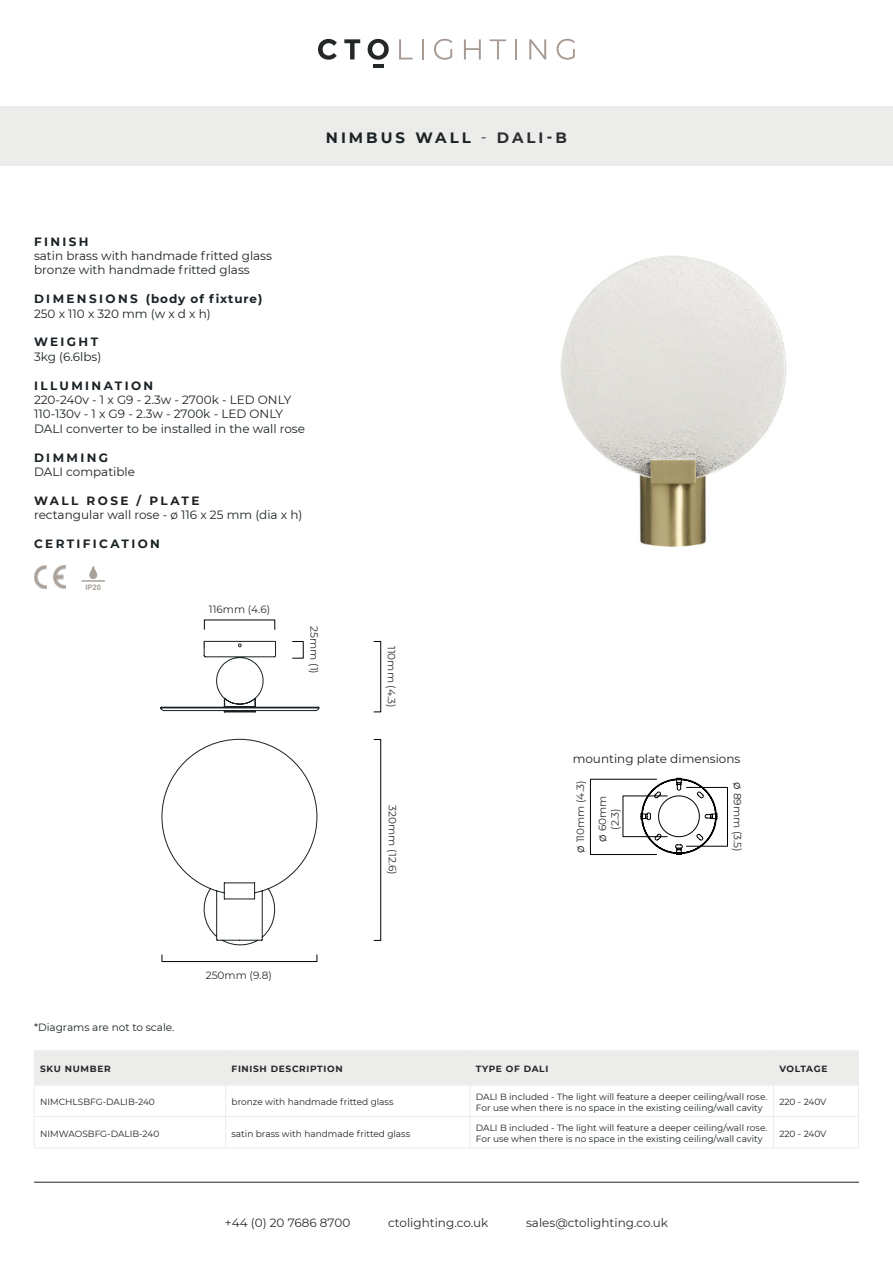
<style>
.page{position:relative;width:893px;height:1263px;background:#fff}
.page>*{position:absolute;margin:0;border:0;box-sizing:border-box;transform-origin:0 0}
.t1{font:700 15px "Montserrat";letter-spacing:.2em;color:#1a2226}
.t2{font:12px/14.4px "Montserrat";color:#1a2226}
.t3{font:12px/14.4px "Montserrat";color:#231f20}
.t4{font:12px "Montserrat";color:#2a2c2e}
.t5{font:700 12px "Montserrat";letter-spacing:.2em;color:#1a2226}
.t6{font:700 12px "Montserrat";letter-spacing:.155em;color:#1a2226}
.t7{font:10.5px/21.9px "Montserrat";color:#2a2c2e;text-align:center}
.t8{font:10.5px "Montserrat";color:#1a2226}
.t9{font:9px/10.8px "Montserrat";color:#1a2226}
.t10{font:700 9px "Montserrat";letter-spacing:.075em;color:#242728}
.t11{font:700 7.65px "Arial";color:#a9a29a}
.s1{font-weight:400;color:#2a2c2e}
.s2{color:#2a2c2e}
.s3{font-weight:700}
.s4{color:#1a2226}
.s5{font-size:12px;color:#231f20}
</style>
<div class="page">
<hr style="left:34px;top:1182px;width:825px;height:1px;background:#242728">
<hr style="left:373px;top:64px;width:11px;height:4px;background:#242728">
<svg style="left:318px;top:39px;width:19px;height:21px"></svg>
<svg style="left:344px;top:39px;width:16px;height:20px"></svg>
<svg style="left:368px;top:39px;width:21px;height:21px"></svg>
<hr style="left:422px;top:39px;width:2px;height:20px;background:#a79a93">
<svg style="left:434px;top:39px;width:18px;height:21px"></svg>
<svg style="left:464px;top:39px;width:17px;height:20px"></svg>
<svg style="left:490px;top:39px;width:16px;height:20px"></svg>
<hr style="left:515px;top:39px;width:2px;height:20px;background:#a79a93">
<svg style="left:529px;top:39px;width:17px;height:20px"></svg>
<svg style="left:557px;top:39px;width:18px;height:21px"></svg>
<svg style="left:399px;top:39px;width:14px;height:20px"></svg>
<div style="left:0;top:106px;width:893px;height:60px;background:#ecedea"></div>
<img style="left:560px;top:255px;width:227px;height:293px">
<div style="left:35px;top:1050px;width:823px;height:35px;background:#ecedea"></div>
<hr style="left:34px;top:1050px;width:1px;height:35px;background:#ecedea">
<hr style="left:225px;top:1050px;width:1px;height:35px;background:#ecedea">
<hr style="left:470px;top:1050px;width:1px;height:35px;background:#ecedea">
<hr style="left:773px;top:1050px;width:1px;height:35px;background:#ecedea">
<hr style="left:858px;top:1050px;width:1px;height:35px;background:#ecedea">
<hr style="left:34px;top:1085px;width:192px;height:1px;background:#ecedea">
<hr style="left:34px;top:1085px;width:1px;height:31px;background:#ecedea">
<hr style="left:226px;top:1085px;width:244px;height:1px;background:#ecedea">
<hr style="left:225px;top:1085px;width:1px;height:31px;background:#ecedea">
<hr style="left:470px;top:1085px;width:303px;height:1px;background:#ecedea">
<hr style="left:470px;top:1085px;width:1px;height:31px;background:#ecedea">
<hr style="left:773px;top:1085px;width:86px;height:1px;background:#ecedea">
<hr style="left:773px;top:1085px;width:1px;height:31px;background:#ecedea">
<hr style="left:858px;top:1085px;width:1px;height:31px;background:#ecedea">
<hr style="left:34px;top:1116px;width:192px;height:1px;background:#ecedea">
<hr style="left:34px;top:1117px;width:1px;height:31px;background:#ecedea">
<hr style="left:226px;top:1116px;width:244px;height:1px;background:#ecedea">
<hr style="left:225px;top:1117px;width:1px;height:31px;background:#ecedea">
<hr style="left:470px;top:1116px;width:303px;height:1px;background:#ecedea">
<hr style="left:470px;top:1117px;width:1px;height:31px;background:#ecedea">
<hr style="left:773px;top:1116px;width:86px;height:1px;background:#ecedea">
<hr style="left:773px;top:1117px;width:1px;height:31px;background:#ecedea">
<hr style="left:858px;top:1117px;width:1px;height:31px;background:#ecedea">
<hr style="left:34px;top:1148px;width:192px;height:1px;background:#ecedea">
<hr style="left:226px;top:1148px;width:244px;height:1px;background:#ecedea">
<hr style="left:470px;top:1148px;width:303px;height:1px;background:#ecedea">
<hr style="left:773px;top:1148px;width:86px;height:1px;background:#ecedea">
<img style="left:34px;top:566px;width:32px;height:22px">
<div style="left:89px;top:571px;width:8px;height:8px;background:#a9a29a;border-radius:50%"></div>
<svg style="left:90px;top:566px;width:7px;height:7px"></svg>
<hr style="left:81px;top:580px;width:24px;height:2px;background:#a9a29a">
<div style="left:162px;top:954px;width:155px;height:8px;border:1px solid #000"></div>
<svg style="left:161px;top:738px;width:157px;height:208px"></svg>
<svg style="left:160px;top:641px;width:160px;height:72px"></svg>
<div style="left:590px;top:779px;width:67px;height:76px;border:1px solid #000"></div>
<div style="left:686px;top:787px;width:42px;height:59px;border:1px solid #000"></div>
<svg style="left:640px;top:778px;width:77px;height:77px"></svg>
<h1 class="t1" style="left:326px;top:127px;width:243px">NIMBUS WALL <span class="s1">-</span> <span class="s2">DALI-B</span></h1>
<h2 class="t5" style="left:34px;top:233px;width:56px">FINISH</h2>
<h2 class="t2" style="left:34px;top:248px;width:240px">satin brass with handmade fritted glass bronze with handmade fritted glass</h2>
<h2 class="t6" style="left:34px;top:290px;width:230px">DIMENSIONS (body of fixture)</h2>
<h2 class="t2" style="left:34px;top:306px;width:178px">250 x 110 x 320 mm (w x d x h)</h2>
<h2 class="t5" style="left:34px;top:333px;width:66px">WEIGHT</h2>
<h2 class="t2" style="left:34px;top:349px;width:69px">3kg (6.6lbs)</h2>
<h2 class="t5" style="left:34px;top:377px;width:121px">ILLUMINATION</h2>
<h2 class="t2" style="left:34px;top:392px;width:273px">220-240v - 1 x G9 - 2.3w - 2700k - LED ONLY<br>110-130v - 1 x G9 - 2.3w - 2700k - LED ONLY<br>DALI converter to be installed in the wall rose</h2>
<h2 class="t5" style="left:34px;top:449px;width:76px">DIMMING</h2>
<h2 class="t3" style="left:34px;top:464px;width:103px">DALI compatible</h2>
<h2 class="t3" style="left:34px;top:493px;width:270px"><span class="s3">WALL ROSE / PLATE<br></span>rectangular wall rose - ø <span class="s4">116 x 25 mm (dia x h)</span></h2>
<h2 class="t5" style="left:34px;top:535px;width:127px">CERTIFICATION</h2>
<p class="t11" style="left:85px;top:582px;width:17px">IP20</p>
<p class="t7" style="left:209px;top:598px;width:63px">116mm (4.6)</p>
<p class="t7" style="left:325px;top:626px;width:49px;rotate:90deg">25mm (1)</p>
<p class="t7" style="left:403px;top:646px;width:63px;rotate:90deg">110mm (4.3)</p>
<p class="t7" style="left:404px;top:805px;width:71px;rotate:90deg">320mm (12.6)</p>
<h2 class="t2" style="left:573px;top:751px;width:169px">mounting plate dimensions</h2>
<p class="t7" style="left:569px;top:853px;width:74px;rotate:-90deg"><span class="s5">ø</span> 110mm (4.3) <span class="s5">ø</span> 60mm</p>
<p class="t7" style="left:749px;top:782px;width:71px;rotate:90deg"><span class="s5">ø</span> 89mm (3.5)</p>
<p class="t7" style="left:604px;top:829px;width:23px;rotate:-90deg">(2.3)</p>
<p class="t7" style="left:206px;top:964px;width:68px">250mm (9.8)</p>
<p class="t8" style="left:34px;top:1020px;width:142px">*Diagrams are not to scale.</p>
<p class="t10" style="left:40px;top:1062px;width:72px">SKU NUMBER</p>
<p class="t10" style="left:232px;top:1062px;width:113px">FINISH DESCRIPTION</p>
<p class="t10" style="left:476px;top:1062px;width:74px">TYPE OF DALI</p>
<p class="t10" style="left:779px;top:1062px;width:50px">VOLTAGE</p>
<p class="t9" style="left:40px;top:1096px;width:116px">NIMCHLSBFG-DALIB-240</p>
<p class="t9" style="left:232px;top:1096px;width:163px">bronze with handmade fritted glass</p>
<p class="t9" style="left:476px;top:1091px;width:293px">DALI B included - The light will feature a deeper ceiling/wall rose.<br>For use when there is no space in the existing ceiling/wall cavity</p>
<p class="t9" style="left:779px;top:1096px;width:49px">220 - 240V</p>
<p class="t9" style="left:40px;top:1128px;width:121px">NIMWAOSBFG-DALIB-240</p>
<p class="t9" style="left:232px;top:1128px;width:180px">satin brass with handmade fritted glass</p>
<p class="t9" style="left:476px;top:1122px;width:293px">DALI B included - The light will feature a deeper ceiling/wall rose.<br>For use when there is no space in the existing ceiling/wall cavity</p>
<p class="t9" style="left:779px;top:1128px;width:49px">220 - 240V</p>
<h2 class="t4" style="left:225px;top:1214px;width:127px">+44 (0) 20 7686 8700</h2>
<h2 class="t4" style="left:388px;top:1214px;width:102px">ctolighting.co.uk</h2>
<h2 class="t4" style="left:526px;top:1214px;width:143px">sales@ctolighting.co.uk</h2>
</div>
